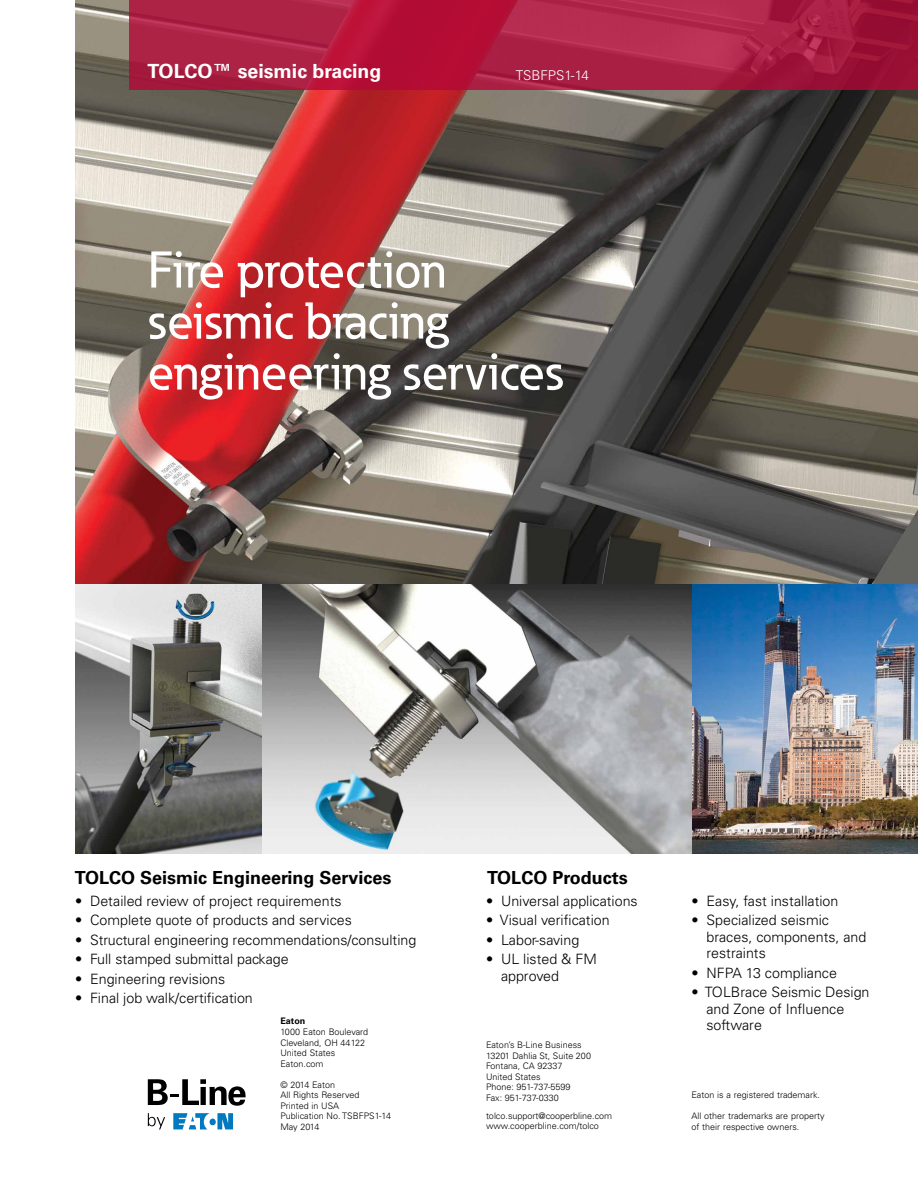
<style>
.page{position:relative;width:918px;height:1188px;background:#fff}
.page>*{position:absolute;margin:0;border:0;box-sizing:border-box;transform-origin:0 0}
.t1{font:500 51px/51px "Eaton";color:#fff}
.t2{font:700 19.5px "Univers LT Std";color:#fff}
.t3{font:700 18px "Univers LT Std";color:#000}
.t4{font:300 14.25px/16.5px "Univers LT Std";color:#000}
.t5{font:300 13.5px "Univers LT Std";color:#fff}
.t6{font:300 9px/10.5px "Univers LT Std";color:#000}
.t7{font:700 9px "Univers LT Std";color:#000}
</style>
<div class="page">
<img style="left:75px;top:0;width:843px;height:584px">
<img style="left:75px;top:584px;width:612px;height:269px">
<img style="left:687px;top:584px;width:231px;height:269px">
<svg style="left:129px;top:0;width:789px;height:90px;background:#ad1d42"></svg>
<svg style="left:173px;top:1113px;width:60px;height:16px"></svg>
<svg style="left:148px;top:1113px;width:17px;height:16px"></svg>
<svg style="left:148px;top:1079px;width:98px;height:27px"></svg>
<h2 class="t2" style="left:147px;top:60px;width:235px">TOLCO™ seismic bracing</h2>
<p class="t5" style="left:516px;top:67px;width:75px">TSBFPS1-14</p>
<h1 class="t1" style="left:148px;top:244px;width:417px">Fire protection seismic bracing engineering services</h1>
<p class="t3" style="left:75px;top:867px;width:318px">TOLCO Seismic Engineering Services</p>
<p class="t3" style="left:487px;top:867px;width:142px">TOLCO Products</p>
<p class="t4" style="left:75px;top:893px;width:268px">• Detailed review of project requirements</p>
<p class="t4" style="left:75px;top:912px;width:278px">• Complete quote of products and services</p>
<p class="t4" style="left:75px;top:932px;width:343px">• Structural engineering recommendations/consulting</p>
<p class="t4" style="left:75px;top:951px;width:215px">• Full stamped submittal package</p>
<p class="t4" style="left:75px;top:971px;width:152px">• Engineering revisions</p>
<p class="t4" style="left:75px;top:990px;width:179px">• Final job walk/certification</p>
<p class="t4" style="left:486px;top:893px;width:153px">• Universal applications</p>
<p class="t4" style="left:486px;top:912px;width:125px">• Visual verification</p>
<p class="t4" style="left:486px;top:932px;width:95px">• Labor-saving</p>
<p class="t4" style="left:501px;top:951px;width:97px;text-indent:-15px">• UL listed &amp; FM approved</p>
<p class="t7" style="left:280px;top:1016px;width:27px">Eaton</p>
<p class="t6" style="left:280px;top:1027px;width:89px">1000 Eaton Boulevard<br>Cleveland, OH 44122<br>United States<br>Eaton.com</p>
<p class="t6" style="left:280px;top:1079px;width:112px">© 2014 Eaton<br>All Rights Reserved<br>Printed in USA<br>Publication No. TSBFPS1-14<br>May 2014</p>
<p class="t6" style="left:486px;top:1040px;width:107px">Eaton’s B-Line Business<br>13201 Dahlia St, Suite 200<br>Fontana, CA 92337<br>United States<br>Phone: 951-737-5599<br>Fax: 951-737-0330</p>
<p class="t6" style="left:486px;top:1110px;width:128px">tolco.support@cooperbline.com www.cooperbline.com/tolco</p>
<p class="t4" style="left:691px;top:893px;width:148px">• Easy, fast installation</p>
<p class="t4" style="left:707px;top:912px;width:161px;text-indent:-15px">• Specialized seismic braces, components, and restraints</p>
<p class="t4" style="left:691px;top:965px;width:147px">• NFPA 13 compliance</p>
<p class="t4" style="left:707px;top:984px;width:165px;text-indent:-15px">• TOLBrace Seismic Design and Zone of Influence software</p>
<p class="t6" style="left:692px;top:1090px;width:130px">Eaton is a registered trademark.</p>
<p class="t6" style="left:692px;top:1111px;width:135px">All other trademarks are property of their respective owners.</p>
</div>
